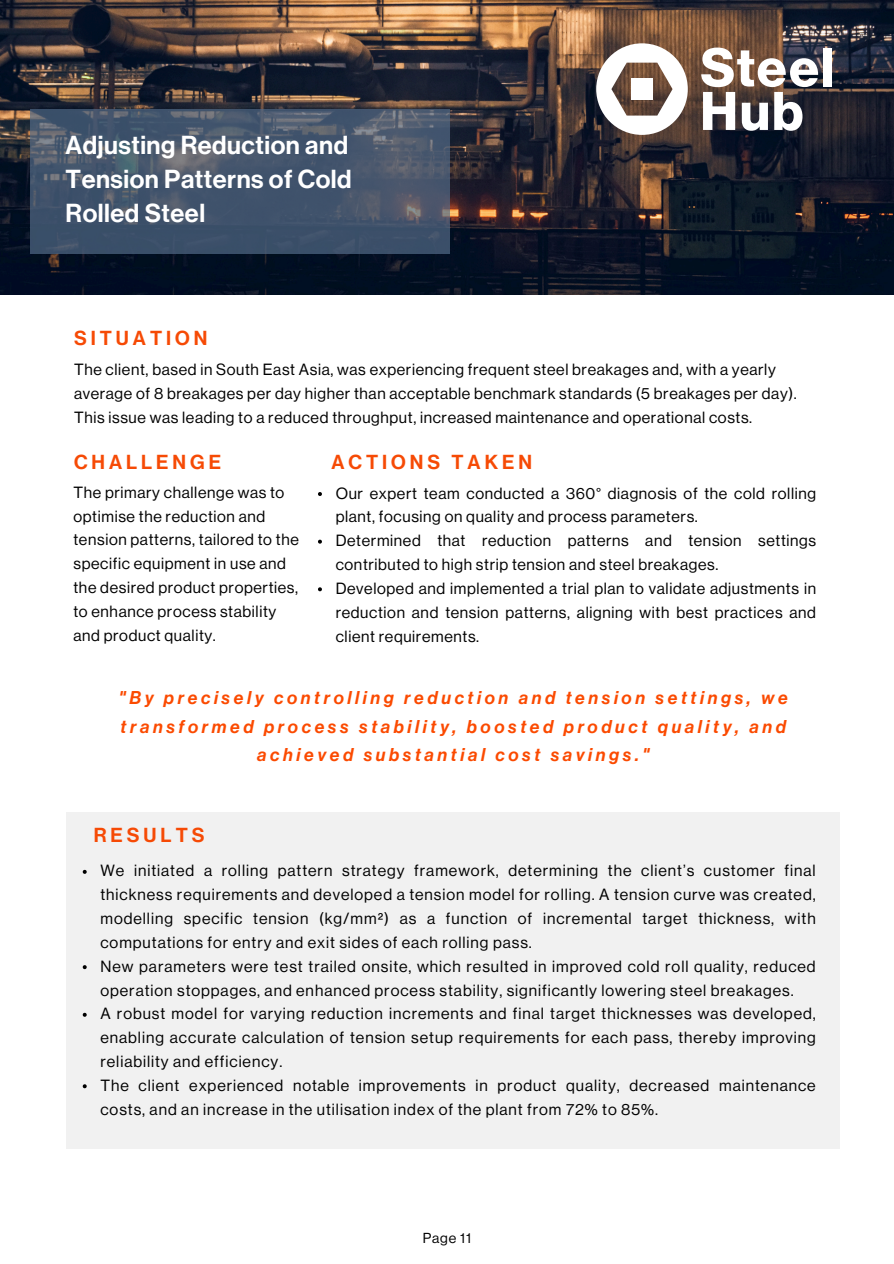
<style>
.page{position:relative;width:894px;height:1264px;background:#fff}
.page>*{position:absolute;margin:0;border:0;box-sizing:border-box;transform-origin:0 0}
.t1{font:25.5px/34px "Neue Haas Display Mediu";letter-spacing:.02em;color:#fff}
.t2{font:19.8px "Neue Haas Display Mediu";letter-spacing:.2em;color:#f64a05}
.t3{font:italic 500 18.15px/28.7px "Neue Haas Display";letter-spacing:.2em;color:#fb4a00;text-align:center}
.t4{font:15.9px/23.9px "Neue Haas Display";letter-spacing:.04em;color:#000}
.t5{font:15.9px/23.9px "Neue Haas Display";letter-spacing:.06em;color:#000}
.t6{font:14.1px "Neue Haas Display";letter-spacing:.06em;color:#000}
</style>
<div class="page">
<img style="left:0;top:0;width:893px;height:295px">
<svg style="left:31px;top:109px;width:419px;height:145px;fill:#41546c"></svg>
<svg style="left:596px;top:43px;width:91px;height:92px"></svg>
<div style="left:631px;top:79px;width:21px;height:20px;background:#fff"></div>
<div style="left:822px;top:48px;width:9px;height:38px;background:#fff"></div>
<svg style="left:701px;top:48px;width:117px;height:83px"></svg>
<svg style="left:318px;top:492px;width:4px;height:4px"></svg>
<svg style="left:318px;top:539px;width:4px;height:4px"></svg>
<svg style="left:318px;top:587px;width:4px;height:4px"></svg>
<div style="left:66px;top:812px;width:773px;height:336px;background:#f1f1f1"></div>
<svg style="left:83px;top:869px;width:4px;height:4px"></svg>
<svg style="left:83px;top:965px;width:4px;height:4px"></svg>
<svg style="left:83px;top:1012px;width:4px;height:4px"></svg>
<svg style="left:83px;top:1084px;width:4px;height:4px"></svg>
<p class="t1" style="left:66px;top:128px;width:287px">Adjusting Reduction and<br>Tension Patterns of Cold<br>Rolled Steel</p>
<h4 class="t2" style="left:74px;top:328px;width:135px">SITUATION</h4>
<p class="t4" style="left:74px;top:358px;width:724px">The client, based in South East Asia, was experiencing frequent steel breakages and, with a yearly average of 8 breakages per day higher than acceptable benchmark standards (5 breakages per day).<br>This issue was leading to a reduced throughput, increased maintenance and operational costs.</p>
<p class="t2" style="left:74px;top:453px;width:148px">CHALLENGE</p>
<h2 class="t4" style="left:73px;top:480px;width:227px">The primary challenge was to optimise the reduction and tension patterns, tailored to the specific equipment in use and the desired product properties, to enhance process stability and product quality.</h2>
<p class="t2" style="left:331px;top:453px;width:202px">ACTIONS TAKEN</p>
<h2 class="t4" style="left:335px;top:481px;width:481px">Our expert team conducted a 360° diagnosis of the cold rolling plant, focusing on quality and process parameters.</h2>
<h4 class="t4" style="left:335px;top:529px;width:481px">Determined that reduction patterns and tension settings contributed to high strip tension and steel breakages.</h4>
<h2 class="t4" style="left:335px;top:577px;width:481px;text-align:justify">Developed and implemented a trial plan to validate adjustments in reduction and tension patterns, aligning with best practices and client requirements.</h2>
<p class="t3" style="left:119px;top:683px;width:670px">"By precisely controlling reduction and tension settings, we transformed process stability, boosted product quality, and achieved substantial cost savings."</p>
<p class="t2" style="left:94px;top:825px;width:112px">RESULTS</p>
<p class="t4" style="left:100px;top:859px;width:716px;text-align:justify">We initiated a rolling pattern strategy framework, determining the client’s customer final thickness requirements and developed a tension model for rolling. A tension curve was created, modelling specific tension (kg/mm²) as a function of incremental target thickness, with computations for entry and exit sides of each rolling pass.</p>
<h3 class="t5" style="left:100px;top:954px;width:716px">New parameters were test trailed onsite, which resulted in improved cold roll quality, reduced operation stoppages, and enhanced process stability, significantly lowering steel breakages.</h3>
<h2 class="t4" style="left:100px;top:1002px;width:716px;text-align:justify">A robust model for varying reduction increments and final target thicknesses was developed, enabling accurate calculation of tension setup requirements for each pass, thereby improving reliability and efficiency.</h2>
<p class="t5" style="left:100px;top:1073px;width:716px">The client experienced notable improvements in product quality, decreased maintenance costs, and an increase in the utilisation index of the plant from 72% to 85%.</p>
<h1 class="t6" style="left:422px;top:1231px;width:50px">Page 11</h1>
</div>
